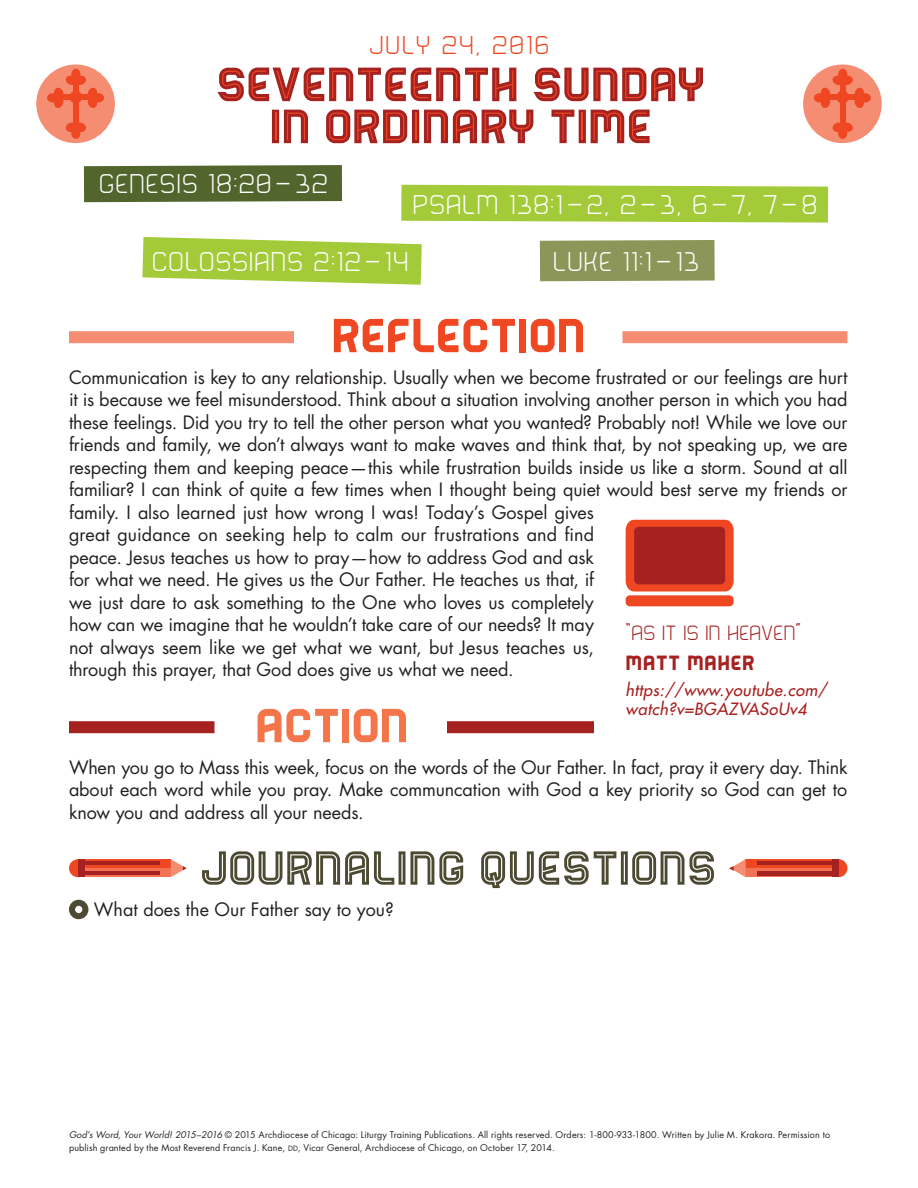
<style>
.page{position:relative;width:918px;height:1188px;background:#fff}
.page>*{position:absolute;margin:0;border:0;box-sizing:border-box;transform-origin:0 0}
.h1_red{font:55.5px/42px "Bender Inline Only";color:#ef4722;text-align:center}
.h2-questions{font:55.5px "Bender Inline";color:#4c4a32}
.h2-reflection-red{font:55.5px "Bender Solid";color:#ef4722}
.H2-action-red-box{font:55.5px "Bender Solid";color:#f37549}
.citation{font:100 31.5px "Bender";letter-spacing:.05em;color:#fff}
.date-red{font:100 30px "Bender";letter-spacing:.075em;color:#ef4722}
.sidbar-h1{font:100 24px "Bender";letter-spacing:.025em;color:#a52221}
.sidebar-source{font:24px "Bender Solid";letter-spacing:.025em;color:#a52221}
.text{font:18px/22.5px "Futura Std";letter-spacing:-.005em;color:#231f20}
.questions{font:18px "Futura Std";color:#231f20}
.sidebar_contributor{font:italic 500 16.5px/19.5px "Futura Std";letter-spacing:.025em;color:#a52221}
.text-copyright{font:9px/13.5px "Futura Std";letter-spacing:.015em;color:#231f20}
.s1{font-style:italic}
.s2{font-family:"Futura Std Book SC800";font-size:7.2px;color:#221e1f}
</style>
<div class="page">
<div style="left:803px;top:64px;width:79px;height:79px;background:#f58d73;border-radius:50%"></div>
<div style="left:838px;top:69px;width:9px;height:11px;background:#ef4722;border-radius:50%"></div>
<div style="left:859px;top:93px;width:12px;height:9px;background:#ef4722;border-radius:50%"></div>
<div style="left:814px;top:93px;width:12px;height:9px;background:#ef4722;border-radius:50%"></div>
<svg style="left:820px;top:75px;width:45px;height:34px"></svg>
<div style="left:838px;top:127px;width:9px;height:12px;background:#ef4722;border-radius:50%"></div>
<svg style="left:832px;top:122px;width:21px;height:11px"></svg>
<div style="left:840px;top:80px;width:5px;height:45px;background:#ef4722"></div>
<div style="left:828px;top:94px;width:29px;height:6px;background:#ef4722"></div>
<div style="left:836px;top:91px;width:13px;height:12px;background:#ef4722;border-radius:50%"></div>
<div style="left:36px;top:64px;width:79px;height:79px;background:#f58d73;border-radius:50%"></div>
<div style="left:71px;top:69px;width:9px;height:11px;background:#ef4722;border-radius:50%"></div>
<div style="left:92px;top:93px;width:12px;height:9px;background:#ef4722;border-radius:50%"></div>
<div style="left:47px;top:93px;width:12px;height:9px;background:#ef4722;border-radius:50%"></div>
<svg style="left:53px;top:75px;width:45px;height:33px"></svg>
<div style="left:71px;top:127px;width:9px;height:12px;background:#ef4722;border-radius:50%"></div>
<svg style="left:65px;top:122px;width:21px;height:11px"></svg>
<div style="left:73px;top:80px;width:6px;height:45px;background:#ef4722"></div>
<div style="left:61px;top:94px;width:30px;height:6px;background:#ef4722"></div>
<div style="left:69px;top:91px;width:13px;height:12px;background:#ef4722;border-radius:50%"></div>
<svg style="left:142px;top:237px;width:280px;height:48px;background:#b1d358"></svg>
<div style="left:540px;top:240px;width:175px;height:41px;background:#8b9658"></div>
<svg style="left:401px;top:185px;width:427px;height:38px;background:#a7cd43"></svg>
<div style="left:84px;top:165px;width:258px;height:37px;background:#52652d"></div>
<div style="left:69px;top:331px;width:225px;height:12px;background:#f58d73"></div>
<div style="left:622px;top:331px;width:226px;height:12px;background:#f58d73"></div>
<div style="left:69px;top:721px;width:145px;height:12px;background:#a52221"></div>
<div style="left:447px;top:721px;width:147px;height:12px;background:#a52221"></div>
<svg style="left:85px;top:859px;width:86px;height:9px"></svg>
<svg style="left:85px;top:868px;width:86px;height:9px"></svg>
<svg style="left:171px;top:859px;width:15px;height:18px"></svg>
<svg style="left:69px;top:859px;width:9px;height:18px"></svg>
<div style="left:78px;top:859px;width:7px;height:18px;background:#a52221"></div>
<hr style="left:83px;top:871px;width:77px;height:3px;background:#a52221">
<hr style="left:83px;top:862px;width:77px;height:3px;background:#a52221">
<svg style="left:746px;top:859px;width:86px;height:9px"></svg>
<div style="left:746px;top:868px;width:86px;height:9px;background:#f37256"></div>
<svg style="left:729px;top:859px;width:17px;height:18px"></svg>
<svg style="left:838px;top:859px;width:10px;height:18px"></svg>
<div style="left:832px;top:859px;width:6px;height:18px;background:#a52221"></div>
<div style="left:757px;top:871px;width:77px;height:5px;background:#a52221"></div>
<hr style="left:757px;top:862px;width:77px;height:3px;background:#a52221">
<div style="left:69px;top:900px;width:19px;height:19px;border:6px solid #4c4a32;border-radius:50%"></div>
<svg style="left:626px;top:520px;width:108px;height:72px;background:#ed502e"></svg>
<div style="left:634px;top:527px;width:91px;height:57px;background:#a52221;border-radius:5px"></div>
<div style="left:626px;top:595px;width:108px;height:11px;background:#ef4722;border-radius:4px"></div>
<svg style="left:217px;top:67px;width:486px;height:77px"></svg>
<p class="date-red" style="left:369px;top:30px;width:181px">JULY 24, 2016</p>
<p class="h1_red" style="left:216px;top:61px;width:490px">Seventeenth Sunday<br>IN Ordinary Time</p>
<p class="citation" style="left:99px;top:168px;width:230px">GENESIS 18:20–32</p>
<p class="citation" style="left:413px;top:189px;width:406px">PSALM 138:1–2, 2–3, 6–7, 7–8</p>
<p class="citation" style="left:152px;top:245px;width:257px">COLOSSIANS 2:12–14</p>
<p class="citation" style="left:553px;top:246px;width:147px">LUKE 11:1–13</p>
<p class="h2-reflection-red" style="left:331px;top:307px;width:256px">REFLECTION</p>
<p class="text" style="left:69px;top:366px;width:780px">Communication is key to any relationship. Usually when we become frustrated or our feelings are hurt it is because we feel misunderstood. Think about a situation involving another person in which you had these feelings. Did you try to tell the other person what you wanted? Probably not! While we love our friends and family, we don’t always want to make waves and think that, by not speaking up, we are respecting them and keeping peace—this while frustration builds inside us like a storm. Sound at all familiar? I can think of quite a few times when I thought being quiet would best serve my friends or family. I also learned just how wrong I was! Today’s Gospel gives<br>great guidance on seeking help to calm our frustrations and find<br>peace. Jesus teaches us how to pray—how to address God and ask<br>for what we need. He gives us the Our Father. He teaches us that, if<br>we just dare to ask something to the One who loves us completely<br>how can we imagine that he wouldn’t take care of our needs? It may<br>not always seem like we get what we want, but Jesus teaches us,<br>through this prayer, that God does give us what we need.</p>
<p class="H2-action-red-box" style="left:255px;top:697px;width:155px">ACTION</p>
<p class="text" style="left:69px;top:756px;width:780px;text-align:justify">When you go to Mass this week, focus on the words of the Our Father<span class="s1">.</span> In fact, pray it every day. Think about each word while you pray. Make communcation with God a key priority so God can get to know you and address all your needs.</p>
<p class="h2-questions" style="left:199px;top:840px;width:518px">JOURNALING QUESTIONS</p>
<p class="questions" style="left:94px;top:898px;width:301px">What does the Our Father say to you?</p>
<p class="sidbar-h1" style="left:626px;top:621px;width:177px">“AS IT IS IN HEAVEN”</p>
<p class="sidebar-source" style="left:626px;top:651px;width:130px">MATT MAHER</p>
<p class="sidebar_contributor" style="left:626px;top:680px;width:203px">https://www.youtube.com/ watch?v=BGAZVASoUv4</p>
<p class="text-copyright" style="left:69px;top:1128px;width:763px"><span class="s1">God’s Word, Your World! 2015–2016</span> © 2015 Archdiocese of Chicago: Liturgy Training Publications. All rights reserved. Orders: 1-800-933-1800. Written by Julie M. Krakora. Permission to publish granted by the Most Reverend Francis J. Kane, <span class="s2">dd</span>, Vicar General, Archdiocese of Chicago, on October 17, 2014.</p>
</div>
